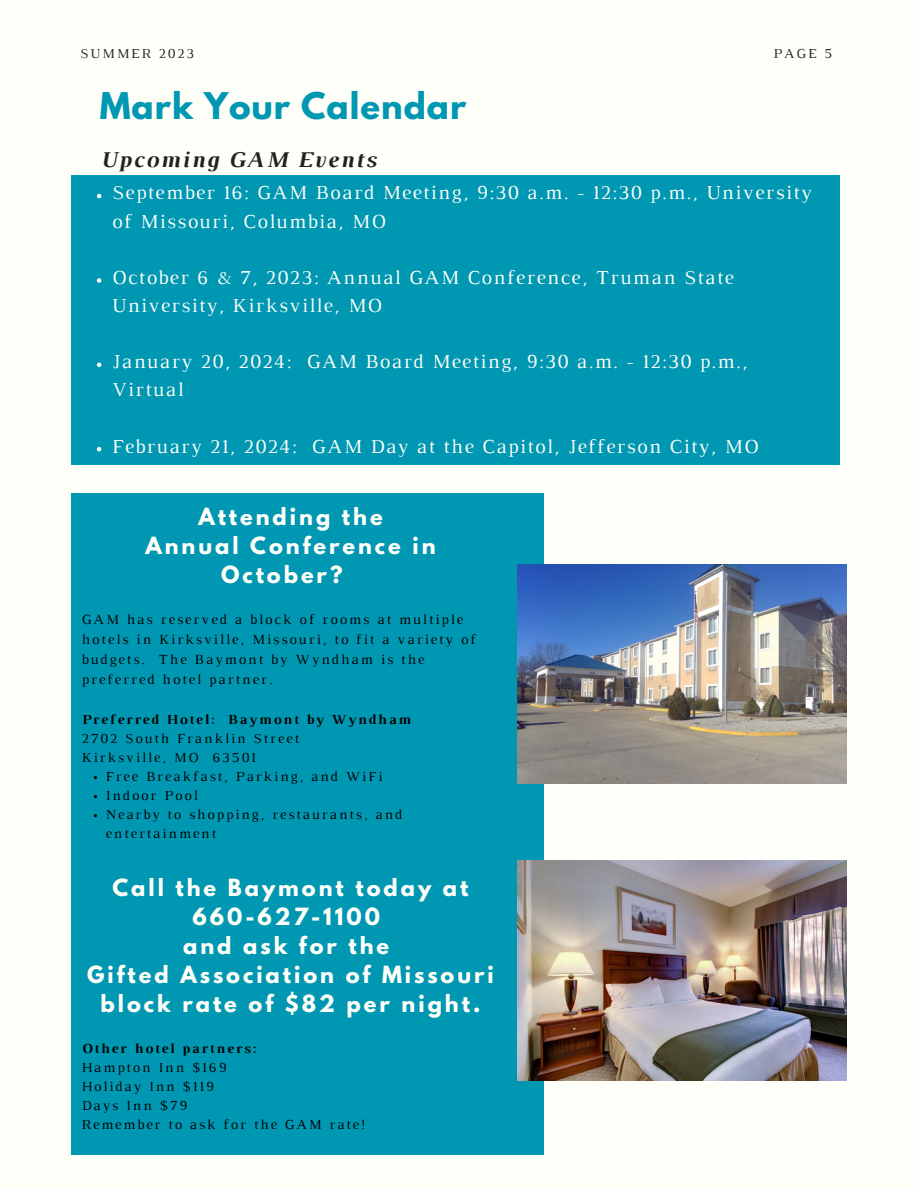
<style>
.page{position:relative;width:918px;height:1188px;background:#fffff9}
.page>*{position:absolute;margin:0;border:0;box-sizing:border-box;transform-origin:0 0}
.t1{font:700 32.7px "League Spartan";letter-spacing:.03em;color:#0097b2}
.t2{font:italic 700 22.95px "Luthier";letter-spacing:.07em;color:#222}
.t3{font:700 21px/29px "League Spartan";letter-spacing:.14em;color:#fffff9}
.t4{font:20.25px/28.2px "Luthier";letter-spacing:.07em;color:#fffff9}
.t5{font:14.25px/19.8px "Luthier";letter-spacing:.14em;color:#000}
.t6{font:14.1px/19px "Luthier";letter-spacing:.14em;color:#000}
.t7{font:700 14.1px "Luthier";letter-spacing:.14em;color:#000}
.t8{font:13.95px "Luthier";letter-spacing:.14em;color:#222}
</style>
<div class="page">
<div style="left:71px;top:175px;width:768px;height:289px;background:#0097b2"></div>
<div style="left:71px;top:493px;width:472px;height:661px;background:#0097b2"></div>
<img style="left:518px;top:861px;width:328px;height:219px">
<img style="left:518px;top:564px;width:328px;height:219px">
<svg style="left:97px;top:194px;width:4px;height:4px"></svg>
<svg style="left:97px;top:278px;width:4px;height:5px"></svg>
<svg style="left:97px;top:363px;width:4px;height:4px"></svg>
<svg style="left:97px;top:447px;width:4px;height:4px"></svg>
<p class="t8" style="left:80px;top:49px;width:115px">SUMMER 2023</p>
<p class="t8" style="left:773px;top:49px;width:60px">PAGE 5</p>
<p class="t1" style="left:100px;top:89px;width:368px">Mark Your Calendar</p>
<p class="t2" style="left:100px;top:151px;width:277px">Upcoming GAM Events</p>
<p class="t4" style="left:112px;top:180px;width:701px">September 16: GAM Board Meeting, 9:30 a.m. - 12:30 p.m., University of Missouri, Columbia, MO</p>
<p class="t4" style="left:112px;top:265px;width:623px">October 6 &amp; 7, 2023: Annual GAM Conference, Truman State<br>University, Kirksville, MO</p>
<p class="t4" style="left:112px;top:349px;width:637px">January 20, 2024: GAM Board Meeting, 9:30 a.m. - 12:30 p.m.,<br>Virtual</p>
<p class="t4" style="left:112px;top:433px;width:648px">February 21, 2024: GAM Day at the Capitol, Jefferson City, MO</p>
<p class="t3" style="left:198px;top:504px;width:186px">Attending the</p>
<p class="t3" style="left:221px;top:533px;width:216px;text-indent:-76px">Annual Conference in<br>October?</p>
<p class="t5" style="left:82px;top:611px;width:396px">GAM has reserved a block of rooms at multiple hotels in Kirksville, Missouri, to fit a variety of budgets. The Baymont by Wyndham is the preferred hotel partner.</p>
<p class="t7" style="left:82px;top:714px;width:331px">Preferred Hotel: Baymont by Wyndham</p>
<p class="t6" style="left:82px;top:729px;width:219px">2702 South Franklin Street</p>
<p class="t6" style="left:82px;top:749px;width:176px">Kirksville, MO 63501</p>
<p class="t6" style="left:106px;top:768px;width:278px">Free Breakfast, Parking, and WiFi</p>
<p class="t6" style="left:106px;top:787px;width:94px">Indoor Pool</p>
<p class="t6" style="left:106px;top:806px;width:298px">Nearby to shopping, restaurants, and entertainment</p>
<p class="t3" style="left:112px;top:876px;width:358px">Call the Baymont today at</p>
<p class="t3" style="left:192px;top:905px;width:189px">660-627-1100</p>
<p class="t3" style="left:183px;top:934px;width:208px">and ask for the</p>
<p class="t3" style="left:87px;top:963px;width:408px">Gifted Association of Missouri</p>
<p class="t3" style="left:101px;top:992px;width:381px">block rate of $82 per night.</p>
<p class="t7" style="left:82px;top:1044px;width:176px">Other hotel partners:</p>
<p class="t6" style="left:82px;top:1059px;width:146px">Hampton Inn $169</p>
<p class="t6" style="left:82px;top:1078px;width:134px">Holiday Inn $119</p>
<p class="t6" style="left:82px;top:1097px;width:107px">Days Inn $79</p>
<p class="t6" style="left:82px;top:1116px;width:285px">Remember to ask for the GAM rate!</p>
</div>
